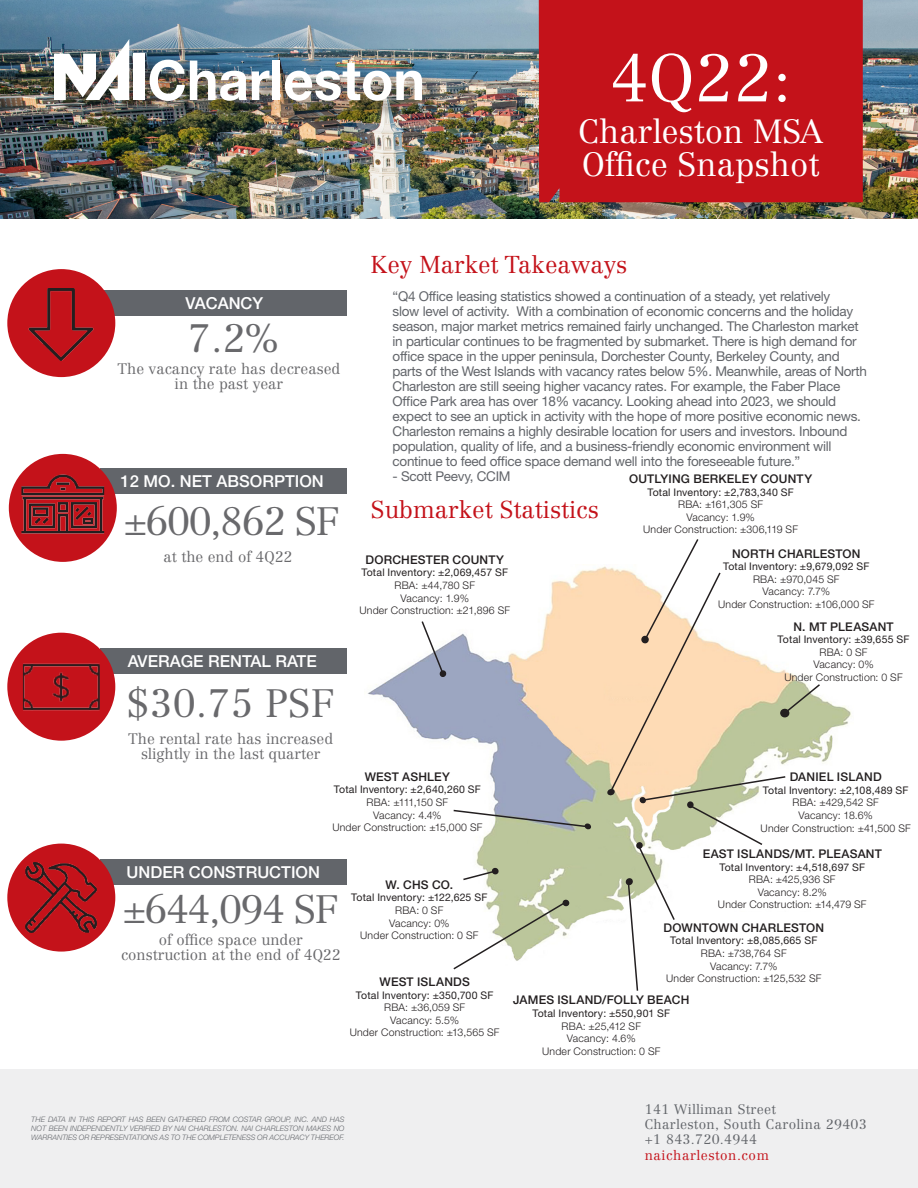
<style>
.page{position:relative;width:918px;height:1188px;background:#fff}
.page>*{position:absolute;margin:0;border:0;box-sizing:border-box;transform-origin:0 0}
.t1{font:300 66px "Centennial LT Std";color:#fff}
.t2{font:300 39px "Centennial LT Std";letter-spacing:-.04em;color:#69696c}
.t3{font:300 33px "Centennial LT Std";color:#fff}
.t4{font:300 24px "Centennial LT Std";color:#c4121a}
.t5{font:300 19.5px "Centennial LT Std";letter-spacing:-.005em;color:#fff}
.t6{font:500 16.5px "Helvetica Neue LT Std";color:#fff}
.t7{font:300 15px/15px "Centennial LT Std";color:#69696c;text-align:center}
.style1{font:13.5px/15px "Helvetica Neue LT Std";letter-spacing:-.02em;color:#62656a}
.t8{font:300 13.5px "Centennial LT Std";letter-spacing:.02em;color:#62656a}
.t9{font:300 13.5px "Centennial LT Std";letter-spacing:.04em;color:#c4121a}
.t10{font:500 12px "Helvetica Neue LT Std";letter-spacing:.015em;color:#231f20}
.t11{font:300 10.5px "Helvetica Neue LT Std";letter-spacing:.02em;color:#231f20}
.t12{font:10.5px "Helvetica Neue LT Std";letter-spacing:.015em;color:#231f20}
.t13{font:300 10.5px "Helvetica Neue LT Std";color:#231f20}
.t14{font:italic 300 7.5px/9px "Helvetica Neue LT Std";color:#62656a;text-align:justify}
</style>
<div class="page">
<img style="left:368px;top:566px;width:483px;height:362px">
<div style="left:694px;top:913px;width:179px;height:88px;background:#fff"></div>
<img style="left:0;top:0;width:918px;height:218px">
<div style="left:539px;top:0;width:324px;height:202px;background:#c4121a"></div>
<div style="left:56px;top:43px;width:385px;height:77px;background:#231f20;opacity:.4"></div>
<div style="left:133px;top:54px;width:12px;height:46px;background:#fff"></div>
<img style="left:54px;top:39px;width:75px;height:61px">
<img style="left:150px;top:60px;width:119px;height:41px">
<div style="left:273px;top:61px;width:7px;height:39px;background:#fff"></div>
<img style="left:285px;top:63px;width:137px;height:38px">
<div style="left:0;top:1070px;width:918px;height:118px;background:#efeff0"></div>
<div style="left:100px;top:291px;width:246px;height:25px;background:#62656a"></div>
<div style="left:100px;top:469px;width:246px;height:25px;background:#62656a"></div>
<div style="left:100px;top:648px;width:246px;height:25px;background:#62656a"></div>
<div style="left:100px;top:860px;width:246px;height:25px;background:#62656a"></div>
<div style="left:7px;top:633px;width:108px;height:108px;background:#c4121a;border-radius:50%"></div>
<img style="left:23px;top:648px;width:77px;height:77px">
<div style="left:7px;top:844px;width:108px;height:108px;background:#c4121a;border-radius:50%"></div>
<img style="left:26px;top:863px;width:71px;height:69px">
<div style="left:9px;top:454px;width:108px;height:108px;background:#c4121a;border-radius:50%"></div>
<img style="left:21px;top:463px;width:83px;height:83px">
<div style="left:7px;top:269px;width:108px;height:108px;background:#c4121a;border-radius:50%"></div>
<img style="left:28px;top:288px;width:66px;height:72px">
<svg style="left:420px;top:620px;width:28px;height:58px"></svg>
<svg style="left:452px;top:809px;width:140px;height:22px"></svg>
<svg style="left:452px;top:898px;width:118px;height:72px"></svg>
<svg style="left:462px;top:866px;width:38px;height:15px"></svg>
<svg style="left:606px;top:539px;width:216px;height:452px"></svg>
<p class="t1" style="left:610px;top:39px;width:183px">4Q22:</p>
<p class="t3" style="left:578px;top:112px;width:246px">Charleston MSA</p>
<p class="t3" style="left:582px;top:145px;width:239px">Office Snapshot</p>
<p class="t5" style="left:588px;top:65px;width:244px">RETAIL MARKET REPORT</p>
<p class="t5" style="left:588px;top:90px;width:115px">1<sup>st</sup> QTR 2017</p>
<p class="t4" style="left:370px;top:250px;width:258px">Key Market Takeaways</p>
<p class="style1" style="left:393px;top:288px;width:476px">“Q4 Office leasing statistics showed a continuation of a steady, yet relatively<br>slow level of activity. With a combination of economic concerns and the holiday season, major market metrics remained fairly unchanged. The Charleston market in particular continues to be fragmented by submarket. There is high demand for office space in the upper peninsula, Dorchester County, Berkeley County, and parts of the West Islands with vacancy rates below 5%. Meanwhile, areas of North Charleston are still seeing higher vacancy rates. For example, the Faber Place Office Park area has over 18% vacancy. Looking ahead into 2023, we should expect to see an uptick in activity with the hope of more positive economic news.<br>Charleston remains a highly desirable location for users and investors. Inbound population, quality of life, and a business-friendly economic environment will continue to feed office space demand well into the foreseeable future.”</p>
<p class="style1" style="left:393px;top:468px;width:120px">- Scott Peevy, CCIM</p>
<p class="t6" style="left:186px;top:293px;width:79px">VACANCY</p>
<p class="t2" style="left:188px;top:315px;width:92px">7.2%</p>
<p class="t7" style="left:118px;top:361px;width:224px">The vacancy rate has decreased in the past year</p>
<p class="t10" style="left:629px;top:472px;width:185px">OUTLYING BERKELEY COUNTY</p>
<p class="t12" style="left:647px;top:486px;width:148px">Total Inventory: ±2,783,340 SF</p>
<p class="t11" style="left:678px;top:498px;width:86px">RBA: ±161,305 SF</p>
<p class="t11" style="left:686px;top:511px;width:70px">Vacancy: 1.9%</p>
<p class="t11" style="left:643px;top:523px;width:156px">Under Construction: ±306,119 SF</p>
<p class="t10" style="left:732px;top:546px;width:130px">NORTH CHARLESTON</p>
<p class="t12" style="left:723px;top:560px;width:148px">Total Inventory: ±9,679,092 SF</p>
<p class="t11" style="left:753px;top:573px;width:88px">RBA: ±970,045 SF</p>
<p class="t11" style="left:763px;top:585px;width:69px">Vacancy: 7.7%</p>
<p class="t11" style="left:718px;top:598px;width:158px">Under Construction: ±106,000 SF</p>
<p class="t10" style="left:793px;top:619px;width:102px">N. MT PLEASANT</p>
<p class="t12" style="left:778px;top:633px;width:133px">Total Inventory: ±39,655 SF</p>
<p class="t11" style="left:819px;top:646px;width:50px">RBA: 0 SF</p>
<p class="t11" style="left:813px;top:658px;width:62px">Vacancy: 0%</p>
<p class="t11" style="left:784px;top:671px;width:120px">Under Construction: 0 SF</p>
<p class="t6" style="left:121px;top:472px;width:205px">12 MO. NET ABSORPTION</p>
<p class="t4" style="left:371px;top:496px;width:229px">Submarket Statistics</p>
<p class="t2" style="left:124px;top:498px;width:218px">±600,862 SF</p>
<p class="t7" style="left:164px;top:549px;width:130px">at the end of 4Q22</p>
<p class="t10" style="left:366px;top:552px;width:140px">DORCHESTER COUNTY</p>
<p class="t12" style="left:361px;top:566px;width:148px">Total Inventory: ±2,069,457 SF</p>
<p class="t11" style="left:395px;top:579px;width:82px">RBA: ±44,780 SF</p>
<p class="t11" style="left:401px;top:592px;width:70px">Vacancy: 1.9%</p>
<p class="t11" style="left:359px;top:604px;width:152px">Under Construction: ±21,896 SF</p>
<p class="t6" style="left:128px;top:651px;width:191px">AVERAGE RENTAL RATE</p>
<p class="t2" style="left:127px;top:680px;width:210px">$30.75 PSF</p>
<p class="t7" style="left:128px;top:731px;width:206px">The rental rate has increased slightly in the last quarter</p>
<p class="t10" style="left:365px;top:769px;width:87px">WEST ASHLEY</p>
<p class="t12" style="left:334px;top:783px;width:149px">Total Inventory: ±2,640,260 SF</p>
<p class="t11" style="left:366px;top:796px;width:83px">RBA: ±111,150 SF</p>
<p class="t11" style="left:373px;top:808px;width:70px">Vacancy: 4.4%</p>
<p class="t11" style="left:332px;top:821px;width:152px">Under Construction: ±15,000 SF</p>
<p class="t6" style="left:127px;top:863px;width:195px">UNDER CONSTRUCTION</p>
<p class="t2" style="left:123px;top:886px;width:218px">±644,094 SF</p>
<p class="t7" style="left:121px;top:932px;width:221px">of office space under construction at the end of 4Q22</p>
<p class="t10" style="left:385px;top:877px;width:69px">W. CHS CO.</p>
<p class="t12" style="left:351px;top:891px;width:138px">Total Inventory: ±122,625 SF</p>
<p class="t11" style="left:395px;top:904px;width:50px">RBA: 0 SF</p>
<p class="t11" style="left:389px;top:916px;width:62px">Vacancy: 0%</p>
<p class="t11" style="left:360px;top:929px;width:120px">Under Construction: 0 SF</p>
<p class="t10" style="left:380px;top:975px;width:92px">WEST ISLANDS</p>
<p class="t12" style="left:356px;top:989px;width:139px">Total Inventory: ±350,700 SF</p>
<p class="t11" style="left:384px;top:1001px;width:83px">RBA: ±36,059 SF</p>
<p class="t11" style="left:390px;top:1014px;width:70px">Vacancy: 5.5%</p>
<p class="t11" style="left:350px;top:1026px;width:151px">Under Construction: ±13,565 SF</p>
<p class="t10" style="left:790px;top:770px;width:93px">DANIEL ISLAND</p>
<p class="t12" style="left:763px;top:784px;width:147px">Total Inventory: ±2,108,489 SF</p>
<p class="t11" style="left:792px;top:796px;width:88px">RBA: ±429,542 SF</p>
<p class="t11" style="left:798px;top:809px;width:76px">Vacancy: 18.6%</p>
<p class="t11" style="left:761px;top:821px;width:152px">Under Construction: ±41,500 SF</p>
<p class="t10" style="left:703px;top:847px;width:181px">EAST ISLANDS/MT. PLEASANT</p>
<p class="t12" style="left:719px;top:861px;width:147px">Total Inventory: ±4,518,697 SF</p>
<p class="t11" style="left:749px;top:873px;width:88px">RBA: ±425,936 SF</p>
<p class="t11" style="left:758px;top:886px;width:71px">Vacancy: 8.2%</p>
<p class="t11" style="left:718px;top:898px;width:150px">Under Construction: ±14,479 SF</p>
<p class="t10" style="left:664px;top:920px;width:162px">DOWNTOWN CHARLESTON</p>
<p class="t12" style="left:670px;top:934px;width:149px">Total Inventory: ±8,085,665 SF</p>
<p class="t11" style="left:701px;top:947px;width:87px">RBA: ±738,764 SF</p>
<p class="t11" style="left:710px;top:959px;width:69px">Vacancy: 7.7%</p>
<p class="t11" style="left:666px;top:972px;width:157px">Under Construction: ±125,532 SF</p>
<p class="t10" style="left:513px;top:993px;width:178px">JAMES ISLAND/FOLLY BEACH</p>
<p class="t12" style="left:532px;top:1007px;width:139px">Total Inventory: ±550,901 SF</p>
<p class="t13" style="left:562px;top:1019px;width:81px">RBA: ±25,412 SF</p>
<p class="t11" style="left:567px;top:1032px;width:70px">Vacancy: 4.6%</p>
<p class="t11" style="left:542px;top:1045px;width:120px">Under Construction: 0 SF</p>
<p class="t14" style="left:31px;top:1115px;width:315px">THE DATA IN THIS REPORT HAS BEEN GATHERED FROM COSTAR GROUP, INC. AND HAS NOT BEEN INDEPENDENTLY VERIFIED BY NAI CHARLESTON. NAI CHARLESTON MAKES NO WARRANTIES OR REPRESENTATIONS AS TO THE COMPLETENESS OR ACCURACY THEREOF.</p>
<p class="t8" style="left:645px;top:1102px;width:133px">141 Williman Street</p>
<p class="t8" style="left:645px;top:1117px;width:224px">Charleston, South Carolina 29403</p>
<p class="t8" style="left:645px;top:1132px;width:114px">+1 843.720.4944</p>
<p class="t9" style="left:645px;top:1147px;width:126px">naicharleston.com</p>
</div>
